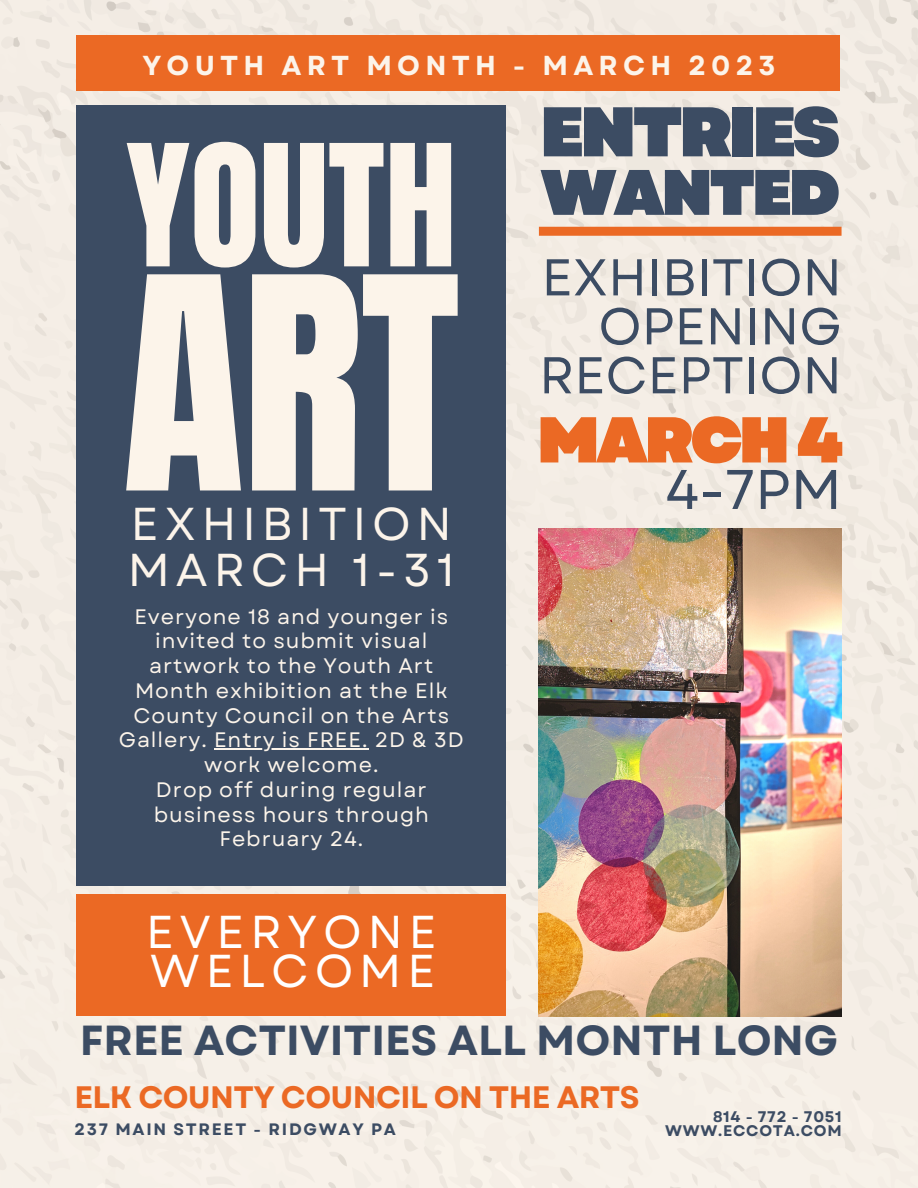
<style>
.page{position:relative;width:918px;height:1188px;background:#f5eee6}
.page>*{position:absolute;margin:0;border:0;box-sizing:border-box;transform-origin:0 0}
.t1{font:251.7px "Anton";color:#fcf4ea}
.t2{font:143.7px "Anton";color:#fcf4ea}
.t3{font:900 70.05px "Garet";letter-spacing:-.05em;color:#3c4c63}
.t4{font:900 64.65px "Garet";letter-spacing:-.05em;color:#eb6924}
.t5{font:900 64.2px "Garet";letter-spacing:-.05em;color:#3c4c63}
.t6{font:55.65px "Garet";color:#3c4c63}
.t7{font:51.6px/49.1px "Garet";color:#3c4c63;text-align:right}
.t8{font:46.05px "Garet";letter-spacing:.13em;color:#fcf4ea}
.t9{font:46.05px/38.8px "Garet";letter-spacing:.13em;color:#fff}
.t10{font:700 42px "Garet";color:#3c4c63}
.t11{font:700 31.05px "Garet";letter-spacing:-.02em;color:#eb6924}
.t12{font:700 27.45px "Garet";letter-spacing:.19em;color:#fcf4ea}
.t13{font:21px/24.8px "Garet";letter-spacing:.045em;color:#fcf4ea;text-align:center}
.t14{font:700 16.5px "Garet";letter-spacing:.105em;color:#3c4c63}
.t15{font:700 15.3px "Garet";letter-spacing:.05em;color:#3c4c63}
</style>
<div class="page">
<div style="left:76px;top:105px;width:430px;height:780px;background:#3c4c63"></div>
<div style="left:76px;top:35px;width:764px;height:56px;background:#eb6924"></div>
<img style="left:539px;top:528px;width:303px;height:489px">
<div style="left:539px;top:227px;width:303px;height:9px;background:#eb6924"></div>
<hr style="left:214px;top:749px;width:155px;height:1px;background:#fcf4ea">
<div style="left:76px;top:894px;width:430px;height:122px;background:#eb6924"></div>
<h3 class="t12" style="left:142px;top:45px;width:635px">YOUTH ART MONTH - MARCH 2023</h3>
<h2 class="t2" style="left:126px;top:103px;width:332px">YOUTH</h2>
<h1 class="t1" style="left:122px;top:204px;width:339px">ART</h1>
<h3 class="t8" style="left:131px;top:490px;width:323px">EXHIBITION</h3>
<h3 class="t8" style="left:128px;top:536px;width:328px">MARCH 1-31</h3>
<p class="t13" style="left:119px;top:604px;width:347px">Everyone 18 and younger is invited to submit visual artwork to the Youth Art<br>Month exhibition at the Elk<br>County Council on the Arts<br>Gallery. Entry is FREE. 2D &amp; 3D work welcome.<br>Drop off during regular business hours through<br>February 24.</p>
<h3 class="t9" style="left:146px;top:913px;width:292px">EVERYONE<br>WELCOME</h3>
<h3 class="t3" style="left:540px;top:81px;width:301px">ENTRIES</h3>
<h3 class="t5" style="left:540px;top:146px;width:301px">WANTED</h3>
<h3 class="t7" style="left:539px;top:253px;width:304px">EXHIBITION<br>OPENING<br>RECEPTION</h3>
<h3 class="t4" style="left:537px;top:393px;width:307px">MARCH 4</h3>
<h3 class="t6" style="left:665px;top:449px;width:178px">4-7PM</h3>
<h3 class="t10" style="left:80px;top:1010px;width:760px">FREE ACTIVITIES ALL MONTH LONG</h3>
<h3 class="t11" style="left:74px;top:1075px;width:567px">ELK COUNTY COUNCIL ON THE ARTS</h3>
<p class="t15" style="left:713px;top:1105px;width:130px">814 - 772 - 7051</p>
<p class="t14" style="left:74px;top:1118px;width:323px">237 MAIN STREET - RIDGWAY PA</p>
<p class="t15" style="left:665px;top:1119px;width:178px">WWW.ECCOTA.COM</p>
</div>
